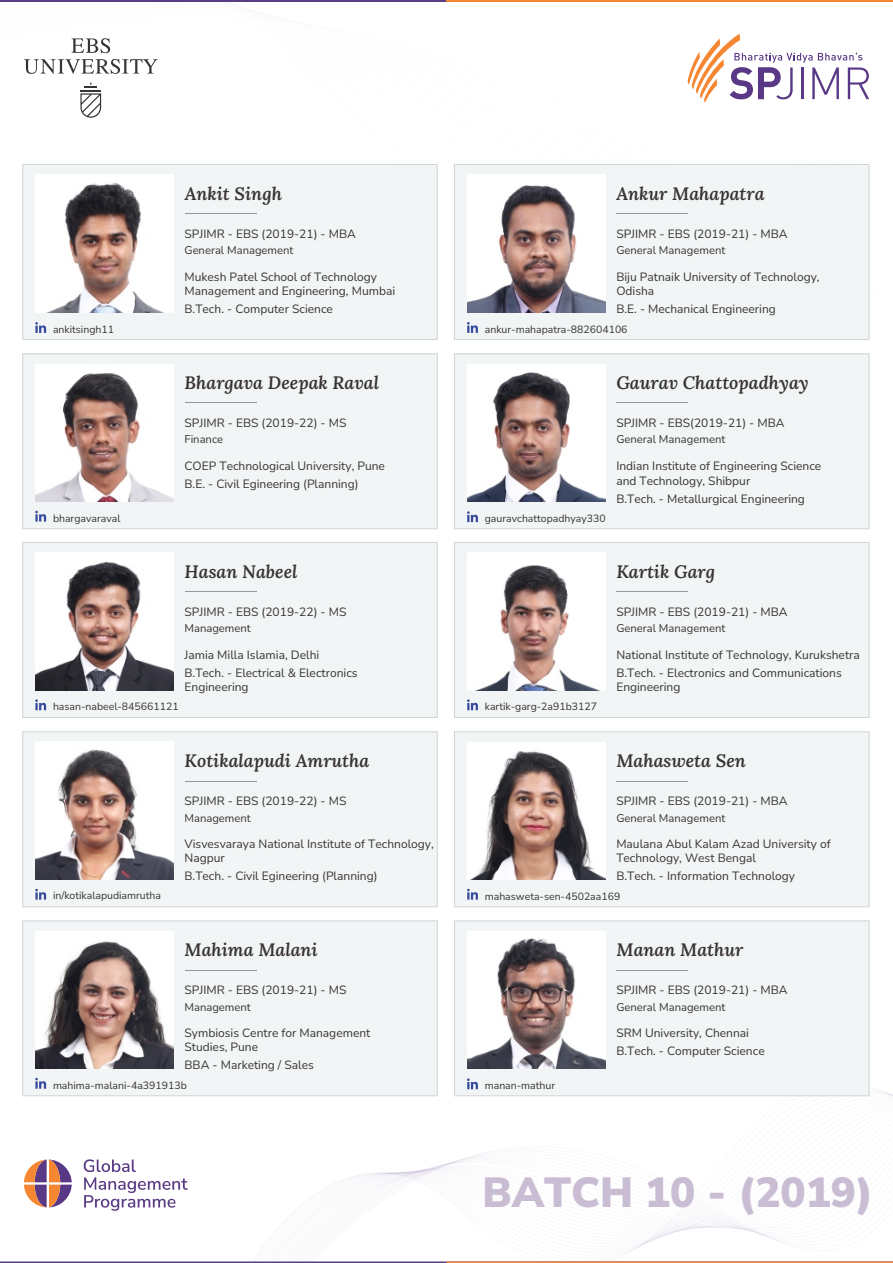
<style>
.page{position:relative;width:893px;height:1263px;background:#fff}
.page>*{position:absolute;margin:0;border:0;box-sizing:border-box;transform-origin:0 0}
.t1{font:900 42px "Nunito Sans";color:#c9bdd4}
.t2{font:italic 600 18px "Lora";color:#383336}
.t3{font:12px/14.4px "Nunito Sans";color:#383336}
.t4{font:11.25px "Nunito Sans";color:#383336}
.t5{font:10.5px "Nunito Sans";color:#383336}
</style>
<div class="page">
<svg style="left:258px;top:1091px;width:635px;height:170px"></svg>
<hr style="left:0;top:1261px;width:893px;height:2px;background:#593d82">
<hr style="left:446px;top:1261px;width:447px;height:2px;background:#f58733">
<hr style="left:0;top:0;width:893px;height:1px;background:#593d82">
<hr style="left:446px;top:0;width:447px;height:1px;background:#f58733">
<svg style="left:84px;top:1159px;width:104px;height:52px"></svg>
<svg style="left:24px;top:1159px;width:48px;height:48px"></svg>
<hr style="left:23px;top:1182px;width:50px;height:2px;background:#fff">
<hr style="left:47px;top:1158px;width:2px;height:50px;background:#fff">
<svg style="left:687px;top:34px;width:182px;height:69px"></svg>
<svg style="left:24px;top:59px;width:134px;height:15px"></svg>
<svg style="left:71px;top:38px;width:39px;height:15px"></svg>
<svg style="left:80px;top:83px;width:21px;height:35px"></svg>
<div style="left:22px;top:353px;width:416px;height:176px;background:#f2f5f5"></div>
<hr style="left:185px;top:403px;width:71px;height:1px;background:#969999">
<div style="left:35px;top:364px;width:139px;height:137px;background:#fff"></div>
<img style="left:35px;top:373px;width:139px;height:128px">
<svg style="left:35px;top:510px;width:11px;height:12px"></svg>
<div style="left:454px;top:164px;width:416px;height:176px;background:#f2f5f5"></div>
<hr style="left:616px;top:213px;width:72px;height:1px;background:#969999">
<img style="left:467px;top:175px;width:138px;height:137px">
<svg style="left:467px;top:322px;width:11px;height:11px"></svg>
<div style="left:22px;top:164px;width:416px;height:176px;background:#f2f5f5"></div>
<hr style="left:185px;top:213px;width:71px;height:1px;background:#969999">
<img style="left:35px;top:176px;width:139px;height:136px">
<svg style="left:35px;top:322px;width:11px;height:11px"></svg>
<div style="left:22px;top:542px;width:416px;height:176px;background:#f2f5f5"></div>
<hr style="left:185px;top:591px;width:71px;height:1px;background:#969999">
<div style="left:35px;top:552px;width:139px;height:138px;background:#fff"></div>
<img style="left:35px;top:561px;width:139px;height:129px">
<svg style="left:35px;top:699px;width:11px;height:11px"></svg>
<div style="left:454px;top:353px;width:416px;height:176px;background:#f2f5f5"></div>
<hr style="left:616px;top:403px;width:72px;height:1px;background:#969999">
<img style="left:467px;top:366px;width:138px;height:135px">
<svg style="left:467px;top:511px;width:11px;height:11px"></svg>
<div style="left:454px;top:542px;width:416px;height:176px;background:#f2f5f5"></div>
<hr style="left:616px;top:591px;width:72px;height:1px;background:#969999">
<div style="left:467px;top:552px;width:138px;height:138px;background:#fff"></div>
<img style="left:477px;top:565px;width:121px;height:125px">
<svg style="left:467px;top:699px;width:11px;height:11px"></svg>
<div style="left:454px;top:731px;width:416px;height:176px;background:#f2f5f5"></div>
<hr style="left:616px;top:781px;width:72px;height:1px;background:#969999">
<div style="left:467px;top:742px;width:138px;height:137px;background:#fff"></div>
<img style="left:471px;top:751px;width:134px;height:128px">
<svg style="left:467px;top:888px;width:11px;height:12px"></svg>
<div style="left:22px;top:731px;width:416px;height:176px;background:#f2f5f5"></div>
<hr style="left:185px;top:781px;width:71px;height:1px;background:#969999">
<img style="left:35px;top:742px;width:139px;height:137px">
<svg style="left:35px;top:888px;width:11px;height:12px"></svg>
<div style="left:22px;top:920px;width:416px;height:176px;background:#f2f5f5"></div>
<hr style="left:185px;top:970px;width:71px;height:1px;background:#969999">
<div style="left:35px;top:931px;width:139px;height:137px;background:#fff"></div>
<img style="left:35px;top:941px;width:139px;height:127px">
<svg style="left:35px;top:1077px;width:11px;height:12px"></svg>
<div style="left:454px;top:920px;width:416px;height:176px;background:#f2f5f5"></div>
<hr style="left:616px;top:970px;width:72px;height:1px;background:#969999">
<img style="left:467px;top:932px;width:138px;height:136px">
<svg style="left:467px;top:1078px;width:11px;height:11px"></svg>
<p class="t2" style="left:185px;top:181px;width:99px">Ankit Singh</p>
<p class="t3" style="left:185px;top:226px;width:173px">SPJIMR - EBS (2019-21) - MBA</p>
<p class="t4" style="left:185px;top:243px;width:110px">General Management</p>
<p class="t5" style="left:53px;top:322px;width:63px">ankitsingh11</p>
<p class="t5" style="left:53px;top:511px;width:69px">bhargavaraval</p>
<p class="t3" style="left:185px;top:270px;width:212px">Mukesh Patel School of Technology<br>Management and Engineering, Mumbai</p>
<p class="t3" style="left:185px;top:302px;width:150px">B.Tech. - Computer Science</p>
<p class="t2" style="left:185px;top:371px;width:196px">Bhargava Deepak Raval</p>
<p class="t3" style="left:185px;top:416px;width:163px">SPJIMR - EBS (2019-22) - MS</p>
<p class="t4" style="left:185px;top:432px;width:40px">Finance</p>
<p class="t3" style="left:185px;top:457px;width:202px;line-height:18px">COEP Technological University, Pune<br>B.E. - Civil Egineering (Planning)</p>
<p class="t2" style="left:185px;top:559px;width:114px">Hasan Nabeel</p>
<p class="t3" style="left:185px;top:604px;width:163px">SPJIMR - EBS (2019-22) - MS</p>
<p class="t4" style="left:185px;top:621px;width:68px">Management</p>
<p class="t3" style="left:185px;top:646px;width:175px;line-height:18px">Jamia Milla Islamia, Delhi<br>B.Tech. - Electrical &amp; Electronics</p>
<p class="t3" style="left:185px;top:680px;width:66px">Engineering</p>
<p class="t5" style="left:53px;top:700px;width:127px">hasan-nabeel-845661121</p>
<p class="t2" style="left:185px;top:749px;width:186px">Kotikalapudi Amrutha</p>
<p class="t3" style="left:185px;top:794px;width:163px">SPJIMR - EBS (2019-22) - MS</p>
<p class="t4" style="left:185px;top:810px;width:68px">Management</p>
<p class="t5" style="left:53px;top:889px;width:110px">in/kotikalapudiamrutha</p>
<p class="t3" style="left:185px;top:837px;width:251px">Visvesvaraya National Institute of Technology,<br>Nagpur</p>
<p class="t3" style="left:185px;top:869px;width:195px">B.Tech. - Civil Egineering (Planning)</p>
<p class="t2" style="left:185px;top:938px;width:135px">Mahima Malani</p>
<p class="t3" style="left:185px;top:983px;width:163px">SPJIMR - EBS (2019-21) - MS</p>
<p class="t4" style="left:185px;top:999px;width:68px">Management</p>
<p class="t3" style="left:185px;top:1026px;width:187px">Symbiosis Centre for Management<br>Studies, Pune</p>
<p class="t3" style="left:185px;top:1058px;width:131px">BBA - Marketing / Sales</p>
<p class="t5" style="left:53px;top:1078px;width:135px">mahima-malani-4a391913b</p>
<p class="t2" style="left:616px;top:181px;width:150px">Ankur Mahapatra</p>
<p class="t3" style="left:616px;top:226px;width:173px">SPJIMR - EBS (2019-21) - MBA</p>
<p class="t4" style="left:616px;top:243px;width:110px">General Management</p>
<p class="t3" style="left:616px;top:270px;width:205px">Biju Patnaik University of Technology,<br>Odisha</p>
<p class="t3" style="left:616px;top:302px;width:161px">B.E. - Mechanical Engineering</p>
<p class="t5" style="left:485px;top:322px;width:144px">ankur-mahapatra-882604106</p>
<p class="t2" style="left:616px;top:371px;width:194px">Gaurav Chattopadhyay</p>
<p class="t3" style="left:616px;top:416px;width:170px">SPJIMR - EBS(2019-21) - MBA</p>
<p class="t4" style="left:616px;top:432px;width:110px">General Management</p>
<p class="t5" style="left:485px;top:512px;width:122px">gauravchattopadhyay330</p>
<p class="t3" style="left:616px;top:459px;width:207px">Indian Institute of Engineering Science and Technology, Shibpur</p>
<p class="t3" style="left:616px;top:491px;width:190px">B.Tech. - Metallurgical Engineering</p>
<p class="t5" style="left:485px;top:700px;width:114px">kartik-garg-2a91b3127</p>
<p class="t2" style="left:616px;top:559px;width:100px">Kartik Garg</p>
<p class="t3" style="left:616px;top:604px;width:173px">SPJIMR - EBS (2019-21) - MBA</p>
<p class="t4" style="left:616px;top:621px;width:110px">General Management</p>
<p class="t3" style="left:616px;top:646px;width:245px;line-height:18px">National Institute of Technology, Kurukshetra<br>B.Tech. - Electronics and Communications</p>
<p class="t3" style="left:616px;top:680px;width:66px">Engineering</p>
<p class="t2" style="left:616px;top:749px;width:131px">Mahasweta Sen</p>
<p class="t3" style="left:616px;top:794px;width:173px">SPJIMR - EBS (2019-21) - MBA</p>
<p class="t4" style="left:616px;top:810px;width:110px">General Management</p>
<p class="t3" style="left:616px;top:837px;width:216px">Maulana Abul Kalam Azad University of<br>Technology, West Bengal</p>
<p class="t3" style="left:616px;top:869px;width:180px">B.Tech. - Information Technology</p>
<p class="t5" style="left:485px;top:889px;width:137px">mahasweta-sen-4502aa169</p>
<p class="t2" style="left:617px;top:938px;width:128px">Manan Mathur</p>
<p class="t3" style="left:616px;top:983px;width:173px">SPJIMR - EBS (2019-21) - MBA</p>
<p class="t4" style="left:616px;top:999px;width:111px">General Management</p>
<p class="t5" style="left:485px;top:1079px;width:72px">manan-mathur</p>
<p class="t3" style="left:616px;top:1024px;width:150px;line-height:18px">SRM University, Chennai<br>B.Tech. - Computer Science</p>
<p class="t1" style="left:483px;top:1164px;width:392px">BATCH 10 - (2019)</p>
</div>
